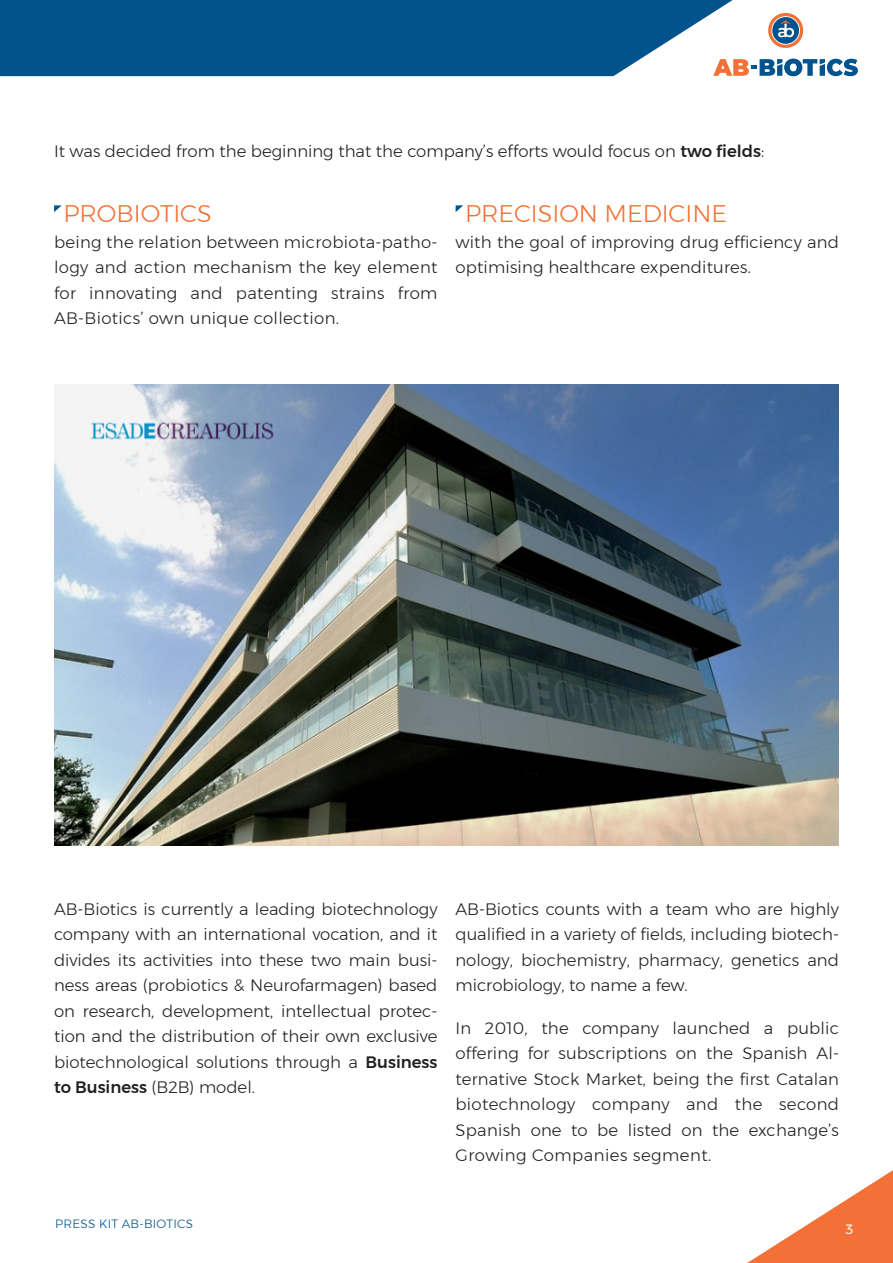
<style>
.page{position:relative;width:893px;height:1263px;background:#fff}
.page>*{position:absolute;margin:0;border:0;box-sizing:border-box;transform-origin:0 0}
.t1{font:300 24px "Montserrat";color:#f37136}
.t2{font:300 16.5px/25.5px "Montserrat";color:#231f20;text-align:justify}
.t3{font:13.5px "Montserrat";color:#fff}
.t4{font:300 12px "Montserrat";letter-spacing:.02em;color:#01538e}
.s1{font-weight:500}
</style>
<div class="page">
<svg style="left:0;top:0;width:733px;height:76px;background:#146096"></svg>
<svg style="left:747px;top:1170px;width:146px;height:93px"></svg>
<svg style="left:713px;top:59px;width:145px;height:17px"></svg>
<svg style="left:768px;top:13px;width:35px;height:35px"></svg>
<svg style="left:771px;top:16px;width:29px;height:29px"></svg>
<img style="left:54px;top:385px;width:785px;height:460px">
<img style="left:77px;top:409px;width:209px;height:44px">
<svg style="left:54px;top:205px;width:8px;height:7px"></svg>
<svg style="left:456px;top:205px;width:7px;height:7px"></svg>
<p class="t2" style="left:54px;top:138px;width:712px">It was decided from the beginning that the company’s efforts would focus on <span class="s1">two fields</span>:</p>
<p class="t1" style="left:64px;top:195px;width:150px">PROBIOTICS</p>
<p class="t1" style="left:465px;top:195px;width:264px">PRECISION MEDICINE</p>
<p class="t2" style="left:54px;top:229px;width:385px">being the relation between microbiota-patho&shy;logy and action mechanism the key element for innovating and patenting strains from AB-Biotics’ own unique collection.</p>
<p class="t2" style="left:455px;top:229px;width:385px">with the goal of improving drug efficiency and optimising healthcare expenditures.</p>
<p class="t2" style="left:54px;top:896px;width:385px">AB-Biotics is currently a leading biotechnology company with an international vocation, and it divides its activities into these two main busi&shy;ness areas (probiotics &amp; Neurofarmagen) based on research, development, intellectual protec&shy;tion and the distribution of their own exclusive biotechnological solutions through a <span class="s1">Business to Business</span> (B2B) model.</p>
<p class="t2" style="left:455px;top:896px;width:385px">AB-Biotics counts with a team who are highly qualified in a variety of fields, including biotech&shy;nology, biochemistry, pharmacy, genetics and microbiology, to name a few.</p>
<p class="t2" style="left:455px;top:1015px;width:385px">In 2010, the company launched a public offering for subscriptions on the Spanish Al&shy;ternative Stock Market, being the first Catalan biotechnology company and the second Spanish one to be listed on the exchange’s Growing Companies segment.</p>
<p class="t4" style="left:55px;top:1215px;width:139px">PRESS KIT AB-BIOTICS</p>
<p class="t3" style="left:845px;top:1218px;width:9px">3</p>
</div>
